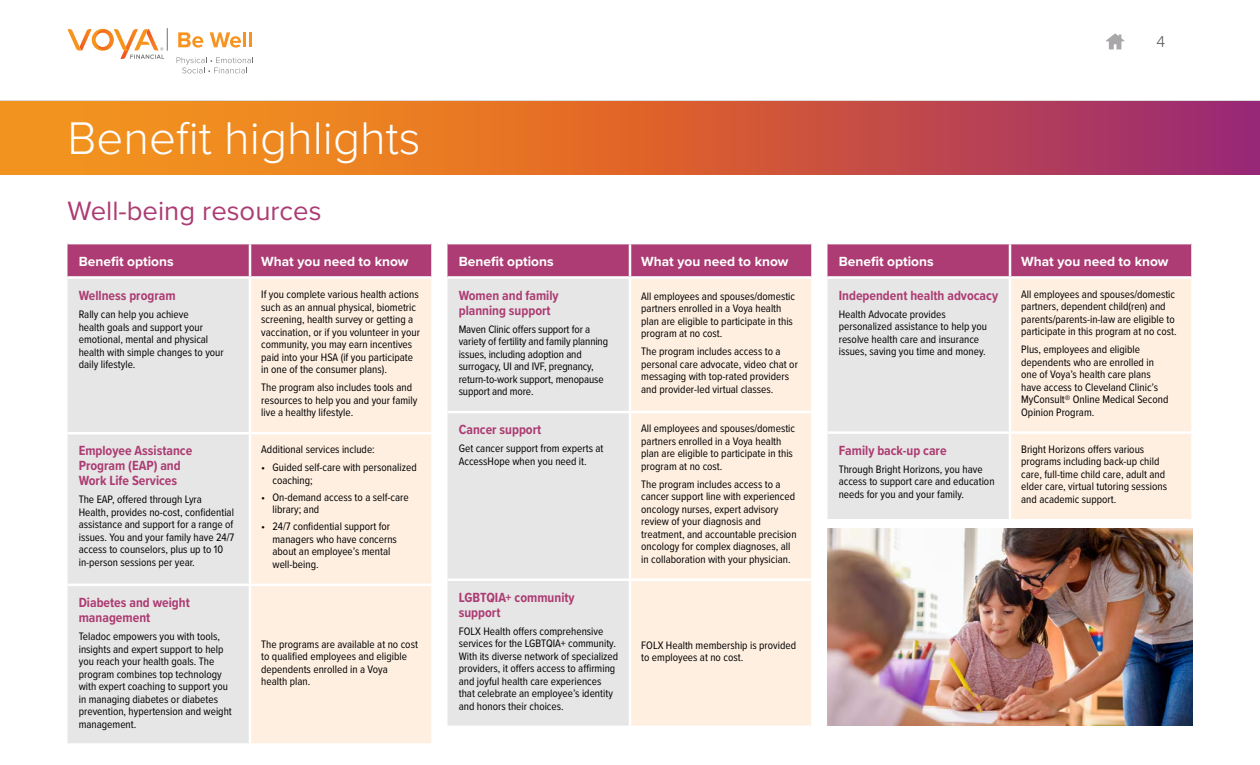
<style>
.page{position:relative;width:1260px;height:765px;background:#fff}
.page>*{position:absolute;margin:0;border:0;box-sizing:border-box;transform-origin:0 0}
.t1{font:300 47.5px "Proxima Nova";color:#fff}
.t2{font:27.5px "Proxima Nova";color:#ac3c73}
.t3{font:300 16.25px "Proxima Nova";color:#54565b}
.t4{font:700 13.75px/15px "Proxima Nova Cond";color:#ac3c73}
.t5{font:700 13.75px "Proxima Nova";color:#fff}
.t6{font:11.25px/12.5px "Proxima Nova Cond";color:#000}
</style>
<div class="page">
<svg style="left:1106px;top:33px;width:19px;height:16px"></svg>
<svg style="left:178px;top:32px;width:25px;height:16px"></svg>
<svg style="left:210px;top:32px;width:31px;height:16px"></svg>
<hr style="left:243px;top:32px;width:3px;height:15px;background:#f7941f">
<hr style="left:249px;top:32px;width:3px;height:15px;background:#f7941f">
<svg style="left:67px;top:28px;width:101px;height:31px"></svg>
<svg style="left:177px;top:57px;width:76px;height:16px"></svg>
<div style="left:0;top:92px;width:1260px;height:13px;background:#dbdbdb"></div>
<div style="left:0;top:94px;width:1260px;height:6px;background:#fff"></div>
<div style="left:0;top:90px;width:1260px;height:6px;background:#fff"></div>
<svg style="left:0;top:101px;width:1260px;height:73px"></svg>
<div style="left:68px;top:244px;width:363px;height:32px;background:#ac3c73"></div>
<div style="left:68px;top:279px;width:181px;height:464px;background:#e7e6e6"></div>
<div style="left:251px;top:279px;width:180px;height:464px;background:#feefe1"></div>
<hr style="left:249px;top:244px;width:2px;height:32px;background:#fff">
<hr style="left:68px;top:584px;width:182px;height:2px;background:#fff">
<hr style="left:250px;top:584px;width:181px;height:2px;background:#fff">
<hr style="left:68px;top:432px;width:182px;height:2px;background:#fff">
<hr style="left:250px;top:432px;width:181px;height:2px;background:#fff">
<div style="left:448px;top:244px;width:363px;height:32px;background:#ac3c73"></div>
<div style="left:448px;top:279px;width:181px;height:447px;background:#e7e6e6"></div>
<div style="left:631px;top:279px;width:180px;height:447px;background:#feefe1"></div>
<hr style="left:629px;top:244px;width:2px;height:32px;background:#fff">
<hr style="left:448px;top:411px;width:182px;height:2px;background:#fff">
<hr style="left:630px;top:411px;width:181px;height:2px;background:#fff">
<hr style="left:448px;top:578px;width:182px;height:3px;background:#fff">
<hr style="left:630px;top:578px;width:181px;height:3px;background:#fff">
<div style="left:828px;top:244px;width:363px;height:32px;background:#ac3c73"></div>
<div style="left:828px;top:279px;width:181px;height:240px;background:#e7e6e6"></div>
<div style="left:1011px;top:279px;width:180px;height:240px;background:#feefe1"></div>
<hr style="left:1009px;top:244px;width:2px;height:32px;background:#fff">
<hr style="left:828px;top:431px;width:182px;height:3px;background:#fff">
<hr style="left:1010px;top:431px;width:181px;height:3px;background:#fff">
<img style="left:827px;top:529px;width:365px;height:196px">
<h1 class="t1" style="left:68px;top:103px;width:355px">Benefit highlights</h1>
<h2 class="t2" style="left:68px;top:190px;width:255px">Well-being resources</h2>
<p class="t5" style="left:79px;top:251px;width:96px">Benefit options</p>
<p class="t5" style="left:261px;top:251px;width:149px">What you need to know</p>
<p class="t4" style="left:79px;top:288px;width:98px">Wellness program</p>
<p class="t6" style="left:79px;top:308px;width:147px">Rally can help you achieve<br>health goals and support your emotional, mental and physical health with simple changes to your daily lifestyle.</p>
<p class="t6" style="left:261px;top:288px;width:160px">If you complete various health actions such as an annual physical, biometric screening, health survey or getting a vaccination, or if you volunteer in your community, you may earn incentives paid into your HSA (if you participate in one of the consumer plans).</p>
<p class="t6" style="left:261px;top:381px;width:158px">The program also includes tools and resources to help you and your family live a healthy lifestyle.</p>
<p class="t4" style="left:79px;top:443px;width:115px">Employee Assistance<br>Program (EAP) and<br>Work Life Services</p>
<p class="t6" style="left:79px;top:493px;width:157px">The EAP, offered through Lyra Health, provides no-cost, confidential assistance and support for a range of issues. You and your family have 24/7 access to counselors, plus up to 10 in-person sessions per year.</p>
<p class="t6" style="left:261px;top:443px;width:115px">Additional services include:</p>
<p class="t6" style="left:272px;top:461px;width:146px;text-indent:-11px">• Guided self-care with personalized coaching;</p>
<p class="t6" style="left:272px;top:491px;width:138px;text-indent:-11px">• On-demand access to a self-care library; and</p>
<p class="t6" style="left:272px;top:520px;width:126px;text-indent:-11px">• 24/7 confidential support for managers who have concerns about an employee’s mental well-being.</p>
<p class="t4" style="left:79px;top:595px;width:113px">Diabetes and weight management</p>
<p class="t6" style="left:79px;top:630px;width:155px">Teladoc empowers you with tools, insights and expert support to help you reach your health goals. The program combines top technology with expert coaching to support you in managing diabetes or diabetes prevention, hypertension and weight management.</p>
<p class="t6" style="left:261px;top:637px;width:158px">The programs are available at no cost to qualified employees and eligible dependents enrolled in a Voya<br>health plan.</p>
<p class="t5" style="left:459px;top:251px;width:96px">Benefit options</p>
<p class="t5" style="left:641px;top:251px;width:149px">What you need to know</p>
<p class="t4" style="left:459px;top:287px;width:101px">Women and family planning support</p>
<p class="t6" style="left:459px;top:322px;width:151px">Maven Clinic offers support for a variety of fertility and family planning issues, including adoption and surrogacy, UI and IVF, pregnancy, return-to-work support, menopause support and more.</p>
<p class="t6" style="left:641px;top:289px;width:155px">All employees and spouses/domestic partners enrolled in a Voya health plan are eligible to participate in this program at no cost.</p>
<p class="t6" style="left:641px;top:345px;width:158px">The program includes access to a personal care advocate, video chat or messaging with top-rated providers and provider-led virtual classes.</p>
<p class="t4" style="left:459px;top:422px;width:84px">Cancer support</p>
<p class="t6" style="left:459px;top:442px;width:146px">Get cancer support from experts at<br>AccessHope when you need it.</p>
<p class="t4" style="left:459px;top:589px;width:117px">LGBTQIA+ community support</p>
<p class="t6" style="left:459px;top:625px;width:161px">FOLX Health offers comprehensive services for the LGBTQIA+ community.<br>With its diverse network of specialized providers, it offers access to affirming and joyful health care experiences that celebrate an employee’s identity and honors their choices.</p>
<p class="t6" style="left:641px;top:422px;width:155px">All employees and spouses/domestic partners enrolled in a Voya health plan are eligible to participate in this program at no cost.</p>
<p class="t6" style="left:641px;top:477px;width:157px">The program includes access to a cancer support line with experienced oncology nurses, expert advisory review of your diagnosis and treatment, and accountable precision oncology for complex diagnoses, all in collaboration with your physician.</p>
<p class="t6" style="left:641px;top:638px;width:156px">FOLX Health membership is provided to employees at no cost.</p>
<h3 class="t3" style="left:1156px;top:29px;width:10px">4</h3>
<p class="t5" style="left:839px;top:251px;width:96px">Benefit options</p>
<p class="t5" style="left:1021px;top:251px;width:149px">What you need to know</p>
<p class="t4" style="left:839px;top:287px;width:161px">Independent health advocacy</p>
<p class="t6" style="left:839px;top:307px;width:150px">Health Advocate provides personalized assistance to help you resolve health care and insurance issues, saving you time and money.</p>
<p class="t6" style="left:1021px;top:287px;width:157px">All employees and spouses/domestic partners, dependent child(ren) and parents/parents-in-law are eligible to participate in this program at no cost.</p>
<p class="t6" style="left:1021px;top:343px;width:149px">Plus, employees and eligible dependents who are enrolled in one of Voya’s health care plans have access to Cleveland Clinic’s<br>MyConsult® Online Medical Second<br>Opinion Program.</p>
<p class="t4" style="left:839px;top:442px;width:109px">Family back-up care</p>
<p class="t6" style="left:839px;top:462px;width:157px">Through Bright Horizons, you have access to support care and education needs for you and your family.</p>
<p class="t6" style="left:1021px;top:442px;width:147px">Bright Horizons offers various programs including back-up child care, full-time child care, adult and elder care, virtual tutoring sessions and academic support.</p>
</div>
